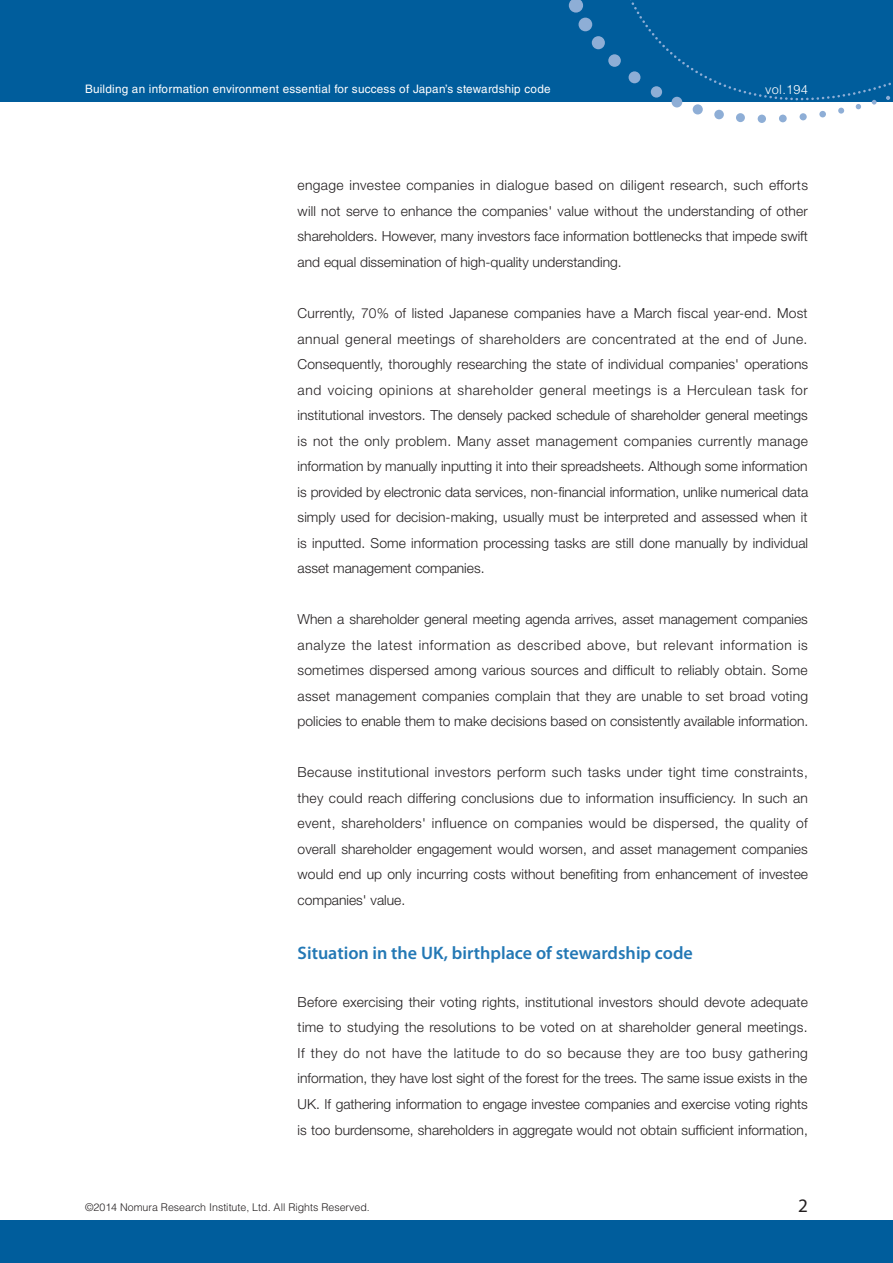
<style>
.page{position:relative;width:893px;height:1263px;background:#fff}
.page>*{position:absolute;margin:0;border:0;box-sizing:border-box;transform-origin:0 0}
.t1{font:19.2px "Myriad Pro";color:#231f20}
.t2{font:600 18px "Myriad Pro";color:#2378b5}
.t3{font:300 13.8px/25.5px "Helvetica Neue";color:#231f20;text-align:justify}
.t4{font:300 12.75px "Helvetica LT Std";letter-spacing:.02em;color:#fff}
.t5{font:11.7px "Helvetica LT Std";letter-spacing:.02em;color:#fff}
.t6{font:300 10.65px "Helvetica LT Std";color:#231f20}
</style>
<div class="page">
<div style="left:0;top:0;width:893px;height:102px;background:#005d9c"></div>
<div style="left:0;top:1220px;width:893px;height:43px;background:#005d9c"></div>
<svg style="left:617px;top:0;width:274px;height:115px"></svg>
<div style="left:819px;top:111px;width:7px;height:6px;background:#8eaed6;border-radius:50%"></div>
<div style="left:800px;top:113px;width:7px;height:7px;background:#8eaed6;border-radius:50%"></div>
<div style="left:779px;top:115px;width:8px;height:7px;background:#8eaed6;border-radius:50%"></div>
<div style="left:758px;top:115px;width:8px;height:8px;background:#8eaed6;border-radius:50%"></div>
<div style="left:736px;top:113px;width:9px;height:9px;background:#8eaed6;border-radius:50%"></div>
<div style="left:714px;top:110px;width:10px;height:9px;background:#8eaed6;border-radius:50%"></div>
<div style="left:693px;top:104px;width:10px;height:10px;background:#8eaed6;border-radius:50%"></div>
<div style="left:672px;top:97px;width:10px;height:10px;background:#8eaed6;border-radius:50%"></div>
<div style="left:651px;top:86px;width:11px;height:12px;background:#8eaed6;border-radius:50%"></div>
<div style="left:629px;top:71px;width:11px;height:12px;background:#8eaed6;border-radius:50%"></div>
<div style="left:608px;top:54px;width:13px;height:13px;background:#8eaed6;border-radius:50%"></div>
<div style="left:592px;top:36px;width:13px;height:13px;background:#8eaed6;border-radius:50%"></div>
<div style="left:578px;top:18px;width:14px;height:13px;background:#8eaed6;border-radius:50%"></div>
<svg style="left:569px;top:0;width:14px;height:13px"></svg>
<p class="t5" style="left:85px;top:82px;width:467px">Building an information environment essential for success of Japan’s stewardship code</p>
<p class="t4" style="left:765px;top:81px;width:44px">vol.194</p>
<p class="t3" style="left:298px;top:172px;width:512px">engage investee companies in dialogue based on diligent research, such efforts will not serve to enhance the companies' value without the understanding of other shareholders. However, many investors face information bottlenecks that impede swift and equal dissemination of high-quality understanding.</p>
<p class="t3" style="left:298px;top:300px;width:512px">Currently, 70% of listed Japanese companies have a March fiscal year-end. Most annual general meetings of shareholders are concentrated at the end of June.<br>Consequently, thoroughly researching the state of individual companies' operations and voicing opinions at shareholder general meetings is a Herculean task for institutional investors. The densely packed schedule of shareholder general meetings is not the only problem. Many asset management companies currently manage information by manually inputting it into their spreadsheets. Although some information is provided by electronic data services, non-financial information, unlike numerical data simply used for decision-making, usually must be interpreted and assessed when it is inputted. Some information processing tasks are still done manually by individual asset management companies.</p>
<p class="t3" style="left:298px;top:606px;width:512px">When a shareholder general meeting agenda arrives, asset management companies analyze the latest information as described above, but relevant information is sometimes dispersed among various sources and difficult to reliably obtain. Some asset management companies complain that they are unable to set broad voting policies to enable them to make decisions based on consistently available information.</p>
<p class="t3" style="left:298px;top:759px;width:512px">Because institutional investors perform such tasks under tight time constraints, they could reach differing conclusions due to information insufficiency. In such an event, shareholders' influence on companies would be dispersed, the quality of overall shareholder engagement would worsen, and asset management companies would end up only incurring costs without benefiting from enhancement of investee companies' value.</p>
<h2 class="t2" style="left:298px;top:942px;width:397px">Situation in the UK, birthplace of stewardship code</h2>
<p class="t3" style="left:298px;top:989px;width:512px">Before exercising their voting rights, institutional investors should devote adequate time to studying the resolutions to be voted on at shareholder general meetings.<br>If they do not have the latitude to do so because they are too busy gathering information, they have lost sight of the forest for the trees. The same issue exists in the UK. If gathering information to engage investee companies and exercise voting rights is too burdensome, shareholders in aggregate would not obtain sufficient information,</p>
<p class="t6" style="left:85px;top:1201px;width:286px">©2014 Nomura Research Institute, Ltd. All Rights Reserved.</p>
<h1 class="t1" style="left:798px;top:1194px;width:11px">2</h1>
</div>
